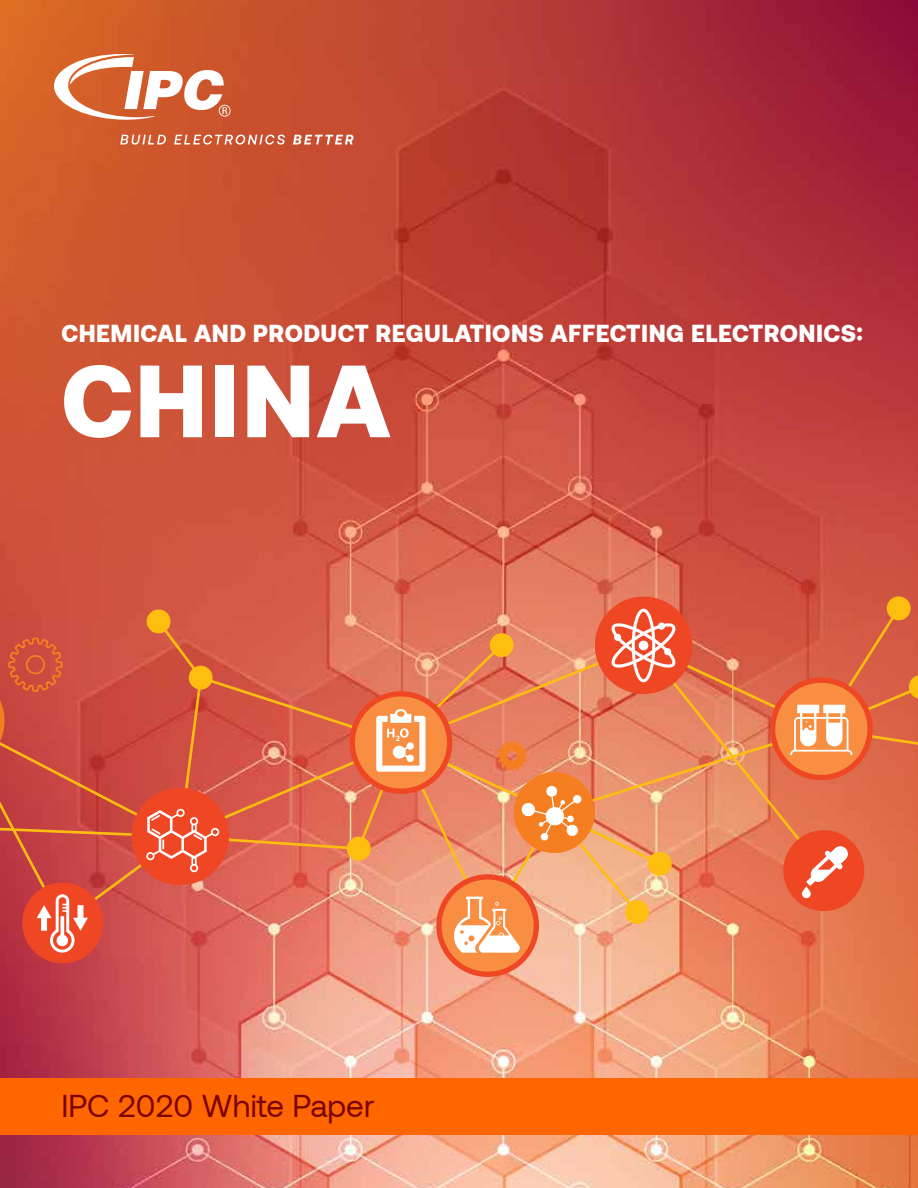
<style>
.page{position:relative;width:918px;height:1188px;background:#fff}
.page>*{position:absolute;margin:0;border:0;box-sizing:border-box;transform-origin:0 0}
.t1{font:900 102.3px "Aeonik";letter-spacing:.02em;color:#fff}
.t2{font:31.5px "Aeonik";color:#7b0203}
.t3{font:900 24px "Aeonik";letter-spacing:.02em;color:#fff}
</style>
<div class="page">
<img style="left:0;top:0;width:918px;height:1188px">
<svg style="left:0;top:579px;width:918px;height:357px;background:#df7558"></svg>
<div style="left:132px;top:788px;width:97px;height:97px;background:#ef4623;border-radius:50%"></div>
<svg style="left:0;top:672px;width:5px;height:69px"></svg>
<div style="left:783px;top:830px;width:81px;height:81px;background:#ef4623;border-radius:50%"></div>
<div style="left:595px;top:597px;width:97px;height:97px;background:#ef4623;border-radius:50%"></div>
<div style="left:514px;top:772px;width:81px;height:81px;background:#f57e20;border-radius:50%"></div>
<div style="left:22px;top:882px;width:81px;height:81px;background:#ef4623;border-radius:50%"></div>
<svg style="left:0;top:741px;width:527px;height:93px;background:#d8604a"></svg>
<svg style="left:8px;top:638px;width:910px;height:69px;background:#db684b"></svg>
<svg style="left:609px;top:609px;width:68px;height:73px"></svg>
<svg style="left:436px;top:874px;width:103px;height:103px;background:#f69b6b"></svg>
<svg style="left:802px;top:846px;width:46px;height:52px"></svg>
<svg style="left:37px;top:894px;width:51px;height:59px"></svg>
<svg style="left:350px;top:691px;width:102px;height:103px;background:#f28d5c"></svg>
<svg style="left:770px;top:678px;width:103px;height:102px;background:#f18a58"></svg>
<svg style="left:521px;top:785px;width:61px;height:56px"></svg>
<svg style="left:146px;top:809px;width:73px;height:63px"></svg>
<svg style="left:53px;top:54px;width:178px;height:66px"></svg>
<svg style="left:120px;top:135px;width:46px;height:10px"></svg>
<svg style="left:174px;top:135px;width:111px;height:10px"></svg>
<svg style="left:293px;top:135px;width:61px;height:9px"></svg>
<div style="left:0;top:1078px;width:918px;height:57px;background:#f60"></div>
<p class="t3" style="left:61px;top:320px;width:803px">CHEMICAL AND PRODUCT REGULATIONS AFFECTING ELECTRONICS:</p>
<h1 class="t1" style="left:61px;top:341px;width:331px">CHINA</h1>
<h2 class="t2" style="left:61px;top:1089px;width:315px">IPC 2020 White Paper</h2>
</div>
